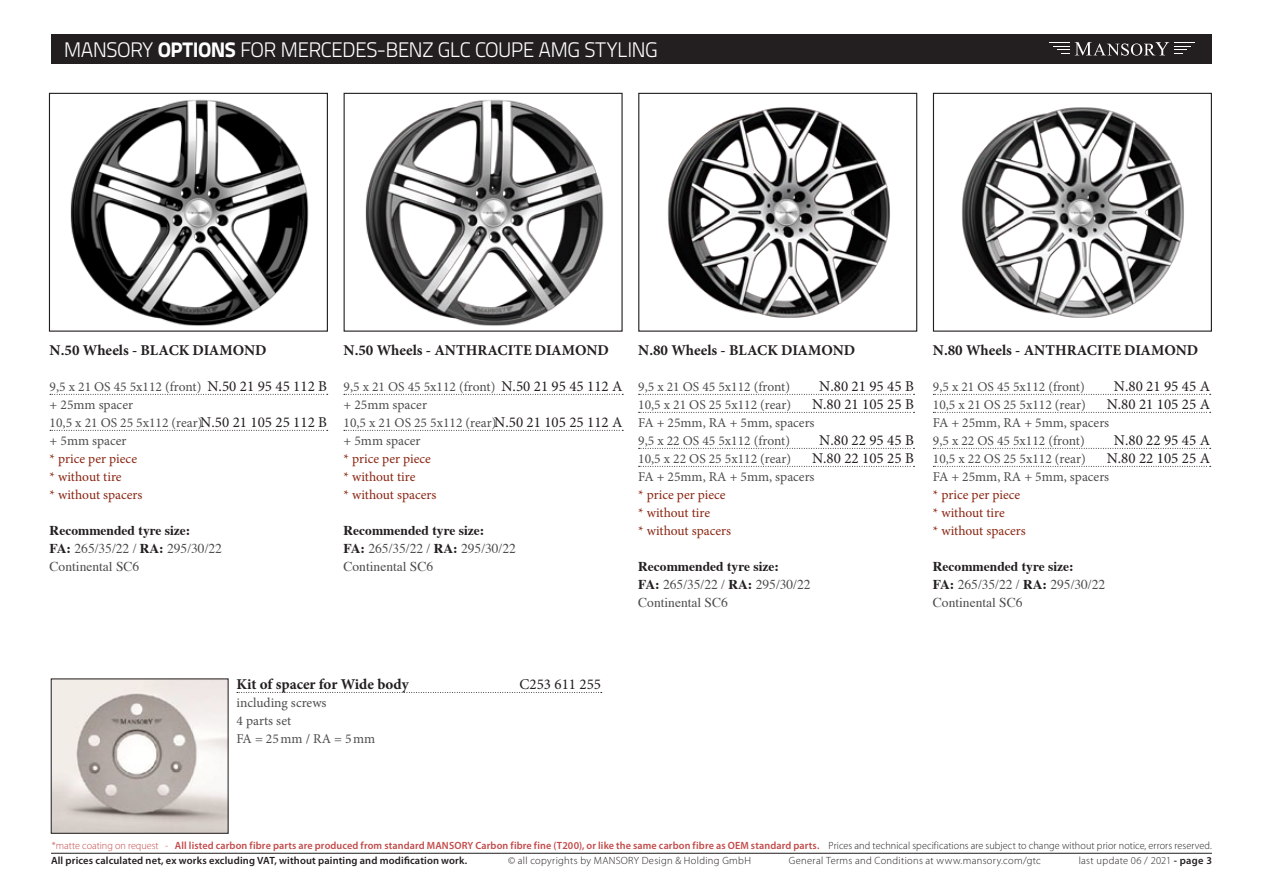
<style>
.page{position:relative;width:1263px;height:893px;background:#fff}
.page>*{position:absolute;margin:0;border:0;box-sizing:border-box;transform-origin:0 0}
.nadpis{font:300 21px "Titillium Text 22 L";letter-spacing:-.035em;color:#fff}
.NR{font:15px "Minion Pro";color:#231f20}
.name_of_product{font:700 15px "Minion Pro";color:#231f20}
.description{font:13.5px "Minion Pro";color:#4b4c4d}
.description-2{font:13.5px "Minion Pro";color:#8a2512}
.poznamka_red{font:13.5px "Times";color:#4b4c4d}
.poznamka_red-2{font:700 13.5px "Times";color:#231f20}
.t1{font:600 10.5px/15px "Myriad Pro";letter-spacing:.015em;color:#c24a49}
.t2{font:300 10.5px "Myriad Pro";letter-spacing:.03em;color:#231f20}
.s1{font-weight:800}
.s2{font-weight:700;color:#231f20}
.s3{font-weight:300}
.s4{font-weight:300;color:#231f20}
.s5{color:#231f20}
.s6{font-weight:600}
</style>
<div class="page">
<div style="left:51px;top:34px;width:1161px;height:30px;background:#231f20"></div>
<svg style="left:1049px;top:42px;width:20px;height:12px"></svg>
<svg style="left:1075px;top:42px;width:120px;height:14px"></svg>
<hr style="left:51px;top:853px;width:1161px;height:1px;background:#231f20">
<svg style="left:50px;top:394px;width:278px;height:1px"></svg>
<svg style="left:50px;top:430px;width:278px;height:1px"></svg>
<svg style="left:639px;top:394px;width:275px;height:1px"></svg>
<svg style="left:639px;top:412px;width:275px;height:1px"></svg>
<svg style="left:639px;top:448px;width:275px;height:1px"></svg>
<svg style="left:639px;top:466px;width:275px;height:1px"></svg>
<svg style="left:344px;top:394px;width:279px;height:1px"></svg>
<svg style="left:344px;top:430px;width:279px;height:1px"></svg>
<svg style="left:933px;top:394px;width:278px;height:1px"></svg>
<svg style="left:933px;top:412px;width:278px;height:1px"></svg>
<svg style="left:933px;top:448px;width:278px;height:1px"></svg>
<svg style="left:933px;top:466px;width:278px;height:1px"></svg>
<img style="left:70px;top:99px;width:239px;height:227px">
<div style="left:49px;top:93px;width:279px;height:239px;border:1px solid #231f20"></div>
<img style="left:667px;top:107px;width:223px;height:211px">
<div style="left:638px;top:93px;width:279px;height:239px;border:1px solid #231f20"></div>
<img style="left:365px;top:99px;width:239px;height:227px">
<img style="left:962px;top:107px;width:222px;height:211px">
<div style="left:933px;top:93px;width:279px;height:239px;border:1px solid #231f20"></div>
<img style="left:53px;top:681px;width:173px;height:150px">
<svg style="left:237px;top:692px;width:365px;height:1px"></svg>
<p class="nadpis" style="left:64px;top:34px;width:596px">MANSORY <span class="s1">OPTIONS</span> FOR MERCEDES-BENZ GLC COUPE AMG STYLING</p>
<p class="name_of_product" style="left:50px;top:340px;width:218px">N.50 Wheels - BLACK DIAMOND</p>
<p class="description" style="left:50px;top:378px;width:153px">9,5 x 21 OS 45 5x112 (front)</p>
<p class="description" style="left:50px;top:396px;width:85px">+ 25mm spacer</p>
<p class="description" style="left:50px;top:414px;width:154px">10,5 x 21 OS 25 5x112 (rear)</p>
<p class="description" style="left:50px;top:432px;width:78px">+ 5mm spacer</p>
<p class="description-2" style="left:50px;top:450px;width:89px">* price per piece</p>
<p class="description-2" style="left:50px;top:468px;width:73px">* without tire</p>
<p class="description-2" style="left:50px;top:486px;width:94px">* without spacers</p>
<p class="poznamka_red-2" style="left:50px;top:518px;width:142px">Recommended tyre size:</p>
<p class="poznamka_red" style="left:50px;top:536px;width:174px"><span class="s2">FA:</span> 265/35/22 / <span class="s2">RA:</span> 295/30/22</p>
<p class="poznamka_red" style="left:50px;top:554px;width:91px">Continental SC6</p>
<p class="NR" style="left:207px;top:376px;width:121px">N.50 21 95 45 112 B</p>
<p class="NR" style="left:200px;top:412px;width:128px">N.50 21 105 25 112 B</p>
<p class="name_of_product" style="left:344px;top:340px;width:267px">N.50 Wheels - ANTHRACITE DIAMOND</p>
<p class="description" style="left:344px;top:378px;width:153px">9,5 x 21 OS 45 5x112 (front)</p>
<p class="description" style="left:344px;top:396px;width:85px">+ 25mm spacer</p>
<p class="description" style="left:344px;top:414px;width:154px">10,5 x 21 OS 25 5x112 (rear)</p>
<p class="description" style="left:344px;top:432px;width:78px">+ 5mm spacer</p>
<p class="description-2" style="left:344px;top:450px;width:89px">* price per piece</p>
<p class="description-2" style="left:344px;top:468px;width:73px">* without tire</p>
<p class="description-2" style="left:344px;top:486px;width:94px">* without spacers</p>
<p class="poznamka_red-2" style="left:344px;top:518px;width:142px">Recommended tyre size:</p>
<p class="poznamka_red" style="left:344px;top:536px;width:174px"><span class="s2">FA:</span> 265/35/22 / <span class="s2">RA:</span> 295/30/22</p>
<p class="poznamka_red" style="left:344px;top:554px;width:91px">Continental SC6</p>
<p class="NR" style="left:501px;top:376px;width:123px">N.50 21 95 45 112 A</p>
<p class="NR" style="left:494px;top:412px;width:130px">N.50 21 105 25 112 A</p>
<p class="name_of_product" style="left:638px;top:340px;width:218px">N.80 Wheels - BLACK DIAMOND</p>
<p class="description" style="left:638px;top:378px;width:153px">9,5 x 21 OS 45 5x112 (front)</p>
<p class="description" style="left:638px;top:396px;width:154px">10,5 x 21 OS 25 5x112 (rear)</p>
<p class="description" style="left:638px;top:414px;width:178px">FA + 25mm, RA + 5mm, spacers</p>
<p class="description" style="left:638px;top:432px;width:153px">9,5 x 22 OS 45 5x112 (front)</p>
<p class="description" style="left:638px;top:450px;width:154px">10,5 x 22 OS 25 5x112 (rear)</p>
<p class="description" style="left:638px;top:468px;width:178px">FA + 25mm, RA + 5mm, spacers</p>
<p class="description-2" style="left:638px;top:486px;width:89px">* price per piece</p>
<p class="description-2" style="left:638px;top:504px;width:73px">* without tire</p>
<p class="description-2" style="left:638px;top:522px;width:94px">* without spacers</p>
<p class="poznamka_red-2" style="left:638px;top:554px;width:142px">Recommended tyre size:</p>
<p class="poznamka_red" style="left:638px;top:572px;width:174px"><span class="s2">FA:</span> 265/35/22 / <span class="s2">RA:</span> 295/30/22</p>
<p class="poznamka_red" style="left:638px;top:590px;width:91px">Continental SC6</p>
<p class="NR" style="left:819px;top:376px;width:96px">N.80 21 95 45 B</p>
<p class="NR" style="left:812px;top:394px;width:103px">N.80 21 105 25 B</p>
<p class="NR" style="left:819px;top:430px;width:96px">N.80 22 95 45 B</p>
<p class="NR" style="left:812px;top:448px;width:103px">N.80 22 105 25 B</p>
<p class="name_of_product" style="left:933px;top:340px;width:267px">N.80 Wheels - ANTHRACITE DIAMOND</p>
<p class="description" style="left:933px;top:378px;width:153px">9,5 x 21 OS 45 5x112 (front)</p>
<p class="description" style="left:933px;top:396px;width:154px">10,5 x 21 OS 25 5x112 (rear)</p>
<p class="description" style="left:933px;top:414px;width:178px">FA + 25mm, RA + 5mm, spacers</p>
<p class="description" style="left:933px;top:432px;width:153px">9,5 x 22 OS 45 5x112 (front)</p>
<p class="description" style="left:933px;top:450px;width:154px">10,5 x 22 OS 25 5x112 (rear)</p>
<p class="description" style="left:933px;top:468px;width:178px">FA + 25mm, RA + 5mm, spacers</p>
<p class="description-2" style="left:933px;top:486px;width:89px">* price per piece</p>
<p class="description-2" style="left:933px;top:504px;width:73px">* without tire</p>
<p class="description-2" style="left:933px;top:522px;width:94px">* without spacers</p>
<p class="poznamka_red-2" style="left:933px;top:554px;width:142px">Recommended tyre size:</p>
<p class="poznamka_red" style="left:933px;top:572px;width:174px"><span class="s2">FA:</span> 265/35/22 / <span class="s2">RA:</span> 295/30/22</p>
<p class="poznamka_red" style="left:933px;top:590px;width:91px">Continental SC6</p>
<p class="NR" style="left:1114px;top:376px;width:98px">N.80 21 95 45 A</p>
<p class="NR" style="left:1107px;top:394px;width:105px">N.80 21 105 25 A</p>
<p class="NR" style="left:1114px;top:430px;width:98px">N.80 22 95 45 A</p>
<p class="NR" style="left:1107px;top:448px;width:105px">N.80 22 105 25 A</p>
<p class="name_of_product" style="left:237px;top:674px;width:174px">Kit of spacer for Wide body</p>
<p class="NR" style="left:520px;top:675px;width:83px">C253 611 255</p>
<p class="description" style="left:237px;top:694px;width:92px">including screws</p>
<p class="description" style="left:237px;top:712px;width:56px">4 parts set</p>
<p class="description" style="left:237px;top:730px;width:140px">FA = 25mm / RA = 5mm</p>
<p class="t1" style="left:51px;top:837px;width:1162px"><span class="s3">*matte coating on request -</span> All listed carbon fibre parts are produced from standard MANSORY Carbon fibre fine (T200), or like the same carbon fibre as OEM standard parts. <span class="s4">Prices and technical specifications are subject to change without prior notice, errors reserved.<br></span><span class="s5">All prices calculated net, ex works excluding VAT, without painting and modification work.</span></p>
<p class="t2" style="left:508px;top:854px;width:244px">© all copyrights by MANSORY Design &amp; Holding GmbH</p>
<p class="t2" style="left:789px;top:854px;width:253px">General Terms and Conditions at www.mansory.com/gtc</p>
<p class="t2" style="left:1079px;top:854px;width:135px">last update 06 / 2021 <span class="s6">- page 3</span></p>
</div>
